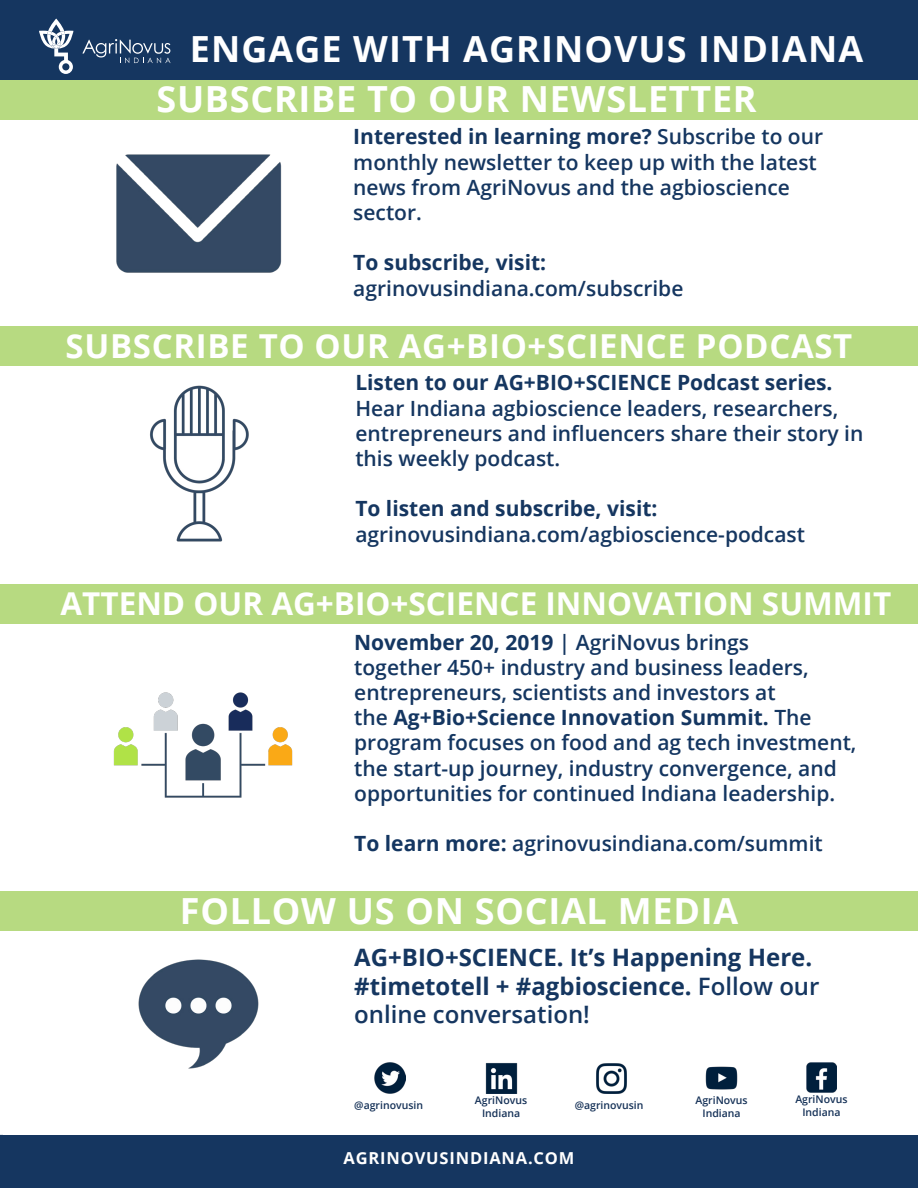
<style>
.page{position:relative;width:918px;height:1188px;background:#fff}
.page>*{position:absolute;margin:0;border:0;box-sizing:border-box;transform-origin:0 0}
.t1{font:700 36px "Open Sans";letter-spacing:.02em;color:#fff}
.t2{font:700 33px "Open Sans";letter-spacing:.02em;color:#fff}
.t3{font:700 31.5px "Open Sans";color:#fff}
.t4{font:600 24px/28.8px "Open Sans";color:#153660}
.t5{font:700 24px "Open Sans";color:#153660}
.t6{font:600 21px/25.2px "Open Sans";color:#153660}
.t7{font:600 21px/25.2px "Open Sans";color:#143661}
.t8{font:700 21px "Open Sans";color:#153660}
.t9{font:700 16.5px "Open Sans";letter-spacing:.05em;color:#fff}
.t10{font:600 10.5px/12.6px "Open Sans";color:#153157;text-align:center}
.s1{font-weight:700}
</style>
<div class="page">
<div style="left:1px;top:1136px;width:917px;height:52px;background:#153660"></div>
<div style="left:0;top:1px;width:918px;height:79px;background:#153660"></div>
<svg style="left:39px;top:19px;width:34px;height:55px"></svg>
<svg style="left:82px;top:39px;width:89px;height:24px"></svg>
<div style="left:0;top:326px;width:918px;height:39px;background:#b7da81"></div>
<img style="left:150px;top:385px;width:99px;height:157px">
<div style="left:0;top:80px;width:918px;height:39px;background:#b7da81"></div>
<img style="left:116px;top:154px;width:166px;height:119px">
<img style="left:138px;top:959px;width:121px;height:110px">
<img style="left:375px;top:1062px;width:31px;height:32px">
<img style="left:485px;top:1063px;width:32px;height:31px">
<img style="left:596px;top:1063px;width:31px;height:31px">
<img style="left:706px;top:1066px;width:32px;height:24px">
<img style="left:806px;top:1062px;width:31px;height:30px">
<div style="left:0;top:892px;width:918px;height:39px;background:#b7da81"></div>
<div style="left:0;top:584px;width:918px;height:39px;background:#b7da81"></div>
<img style="left:113px;top:692px;width:180px;height:106px">
<p class="t1" style="left:190px;top:24px;width:675px">ENGAGE WITH AGRINOVUS INDIANA</p>
<p class="t1" style="left:156px;top:74px;width:602px">SUBSCRIBE TO OUR NEWSLETTER</p>
<p class="t6" style="left:353px;top:124px;width:471px"><span class="s1">Interested in learning more?</span> Subscribe to our monthly newsletter to keep up with the latest news from AgriNovus and the agbioscience sector.</p>
<p class="t8" style="left:353px;top:248px;width:194px">To subscribe, visit:</p>
<p class="t6" style="left:353px;top:275px;width:332px">agrinovusindiana.com/subscribe</p>
<p class="t2" style="left:66px;top:323px;width:788px">SUBSCRIBE TO OUR AG+BIO+SCIENCE PODCAST</p>
<p class="t6" style="left:355px;top:370px;width:509px"><span class="s1">Listen to our AG+BIO+SCIENCE Podcast series.<br></span>Hear Indiana agbioscience leaders, researchers, entrepreneurs and influencers share their story in this weekly podcast.</p>
<p class="t8" style="left:355px;top:494px;width:304px">To listen and subscribe, visit:</p>
<p class="t6" style="left:355px;top:521px;width:451px">agrinovusindiana.com/agbioscience-podcast</p>
<p class="t3" style="left:61px;top:582px;width:832px">ATTEND OUR AG+BIO+SCIENCE INNOVATION SUMMIT</p>
<p class="t7" style="left:354px;top:629px;width:504px"><span class="s1">November 20, 2019</span> | AgriNovus brings<br>together 450+ industry and business leaders, entrepreneurs, scientists and investors at<br>the <span class="s1">Ag+Bio+Science Innovation Summit.</span> The program focuses on food and ag tech investment, the start-up journey, industry convergence, and opportunities for continued Indiana leadership.</p>
<p class="t7" style="left:354px;top:831px;width:470px"><span class="s1">To learn more:</span> agrinovusindiana.com/summit</p>
<p class="t1" style="left:180px;top:885px;width:560px">FOLLOW US ON SOCIAL MEDIA</p>
<p class="t5" style="left:354px;top:940px;width:460px">AG+BIO+SCIENCE. It’s Happening Here.</p>
<p class="t4" style="left:354px;top:971px;width:467px"><span class="s1">#timetotell + #agbioscience.</span> Follow our online conversation!</p>
<p class="t10" style="left:354px;top:1099px;width:70px">@agrinovusin</p>
<p class="t10" style="left:475px;top:1094px;width:54px">AgriNovus<br>Indiana</p>
<p class="t10" style="left:575px;top:1099px;width:70px">@agrinovusin</p>
<p class="t10" style="left:695px;top:1094px;width:54px">AgriNovus<br>Indiana</p>
<p class="t10" style="left:795px;top:1093px;width:54px">AgriNovus<br>Indiana</p>
<p class="t9" style="left:344px;top:1146px;width:232px">AGRINOVUSINDIANA.COM</p>
</div>
